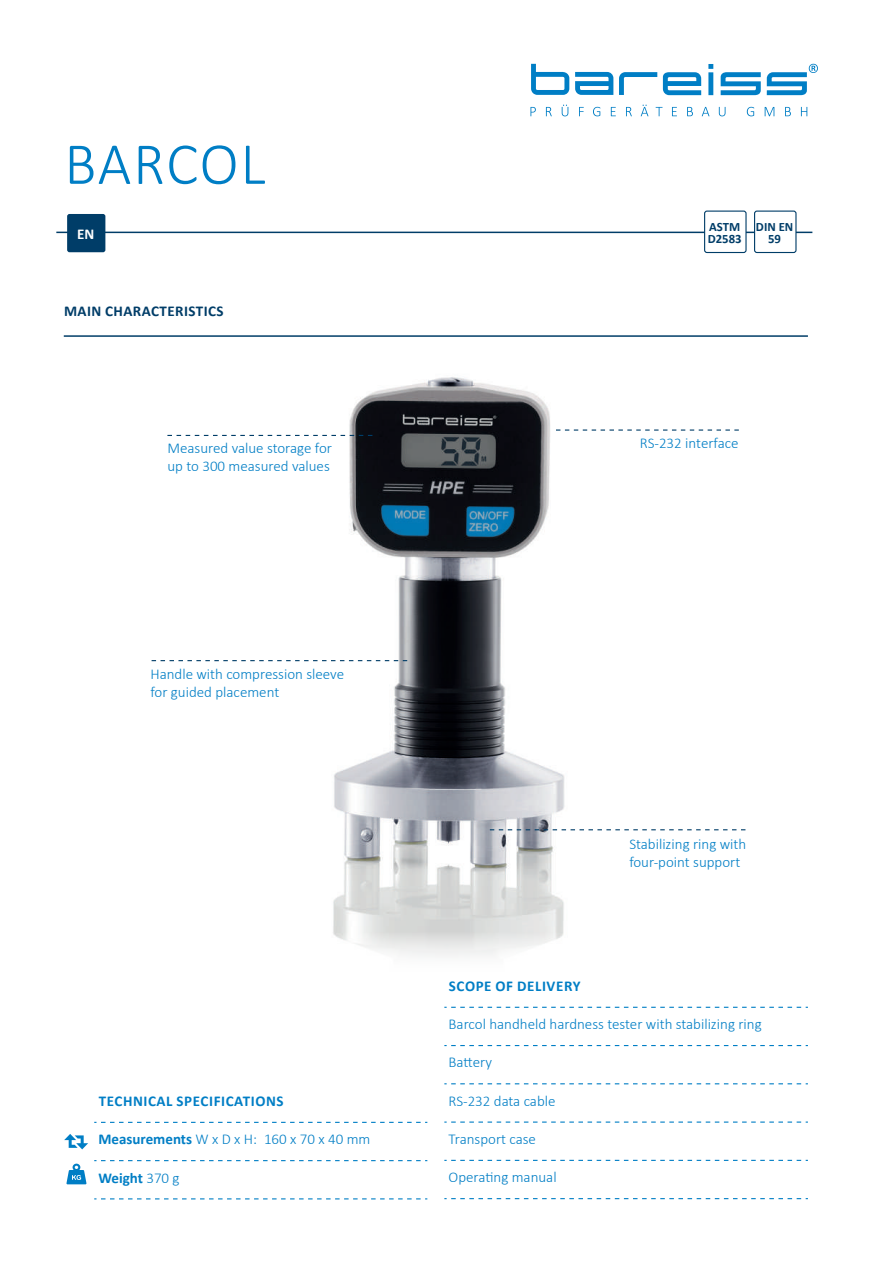
<style>
.page{position:relative;width:893px;height:1263px;background:#fff}
.page>*{position:absolute;margin:0;border:0;box-sizing:border-box;transform-origin:0 0}
.t1{font:300 60px "Calibri";letter-spacing:.02em;color:#007ec5}
.t2{font:300 15px/18px "Calibri";color:#007ec5}
.t3{font:700 15px "Calibri";letter-spacing:.04em;color:#007ec5}
.t4{font:700 15px "Calibri";letter-spacing:.03em;color:#003d68}
.t5{font:700 15px "Calibri";color:#fff}
.t6{font:700 12.75px/12px "Calibri";color:#003d68}
.s1{font-weight:700}
.s2{font-weight:300}
</style>
<div class="page">
<img style="left:195px;top:377px;width:515px;height:579px">
<svg style="left:444px;top:1007px;width:364px;height:1px"></svg>
<svg style="left:444px;top:1045px;width:364px;height:1px"></svg>
<svg style="left:444px;top:1083px;width:364px;height:1px"></svg>
<svg style="left:444px;top:1121px;width:364px;height:2px"></svg>
<svg style="left:444px;top:1160px;width:364px;height:1px"></svg>
<svg style="left:444px;top:1198px;width:364px;height:1px"></svg>
<svg style="left:94px;top:1122px;width:333px;height:1px"></svg>
<svg style="left:94px;top:1160px;width:333px;height:1px"></svg>
<svg style="left:94px;top:1198px;width:333px;height:1px"></svg>
<svg style="left:64px;top:1134px;width:24px;height:15px"></svg>
<svg style="left:66px;top:1163px;width:20px;height:21px"></svg>
<hr style="left:64px;top:335px;width:744px;height:2px;background:#003d68">
<svg style="left:490px;top:829px;width:255px;height:1px"></svg>
<svg style="left:556px;top:429px;width:183px;height:2px"></svg>
<svg style="left:167px;top:435px;width:205px;height:1px"></svg>
<svg style="left:152px;top:660px;width:255px;height:1px"></svg>
<hr style="left:56px;top:232px;width:756px;height:1px;background:#003d68">
<div style="left:67px;top:214px;width:38px;height:38px;background:#003d68;border-radius:2px"></div>
<svg style="left:575px;top:72px;width:38px;height:23px"></svg>
<svg style="left:531px;top:64px;width:38px;height:31px"></svg>
<svg style="left:721px;top:72px;width:40px;height:23px"></svg>
<svg style="left:663px;top:72px;width:38px;height:23px"></svg>
<svg style="left:619px;top:72px;width:38px;height:23px"></svg>
<svg style="left:708px;top:64px;width:5px;height:31px"></svg>
<svg style="left:767px;top:64px;width:51px;height:31px"></svg>
<svg style="left:530px;top:107px;width:6px;height:9px"></svg>
<svg style="left:546px;top:107px;width:6px;height:9px"></svg>
<svg style="left:562px;top:105px;width:6px;height:11px"></svg>
<svg style="left:579px;top:107px;width:5px;height:9px"></svg>
<svg style="left:593px;top:107px;width:7px;height:9px"></svg>
<svg style="left:611px;top:107px;width:5px;height:9px"></svg>
<svg style="left:626px;top:107px;width:6px;height:9px"></svg>
<svg style="left:641px;top:105px;width:7px;height:11px"></svg>
<svg style="left:656px;top:107px;width:6px;height:9px"></svg>
<svg style="left:672px;top:107px;width:5px;height:9px"></svg>
<svg style="left:687px;top:107px;width:6px;height:9px"></svg>
<svg style="left:702px;top:107px;width:7px;height:9px"></svg>
<svg style="left:719px;top:107px;width:6px;height:9px"></svg>
<svg style="left:747px;top:107px;width:7px;height:9px"></svg>
<svg style="left:765px;top:107px;width:9px;height:9px"></svg>
<svg style="left:785px;top:107px;width:6px;height:9px"></svg>
<svg style="left:801px;top:107px;width:6px;height:9px"></svg>
<div style="left:705px;top:211px;width:41px;height:41px;background:#fff;border-radius:2px"></div>
<div style="left:704px;top:211px;width:43px;height:42px;border:1px solid #003d68;border-radius:2px"></div>
<div style="left:755px;top:211px;width:41px;height:41px;background:#fff;border-radius:2px"></div>
<div style="left:754px;top:211px;width:42px;height:42px;border:1px solid #003d68;border-radius:2px"></div>
<h1 class="t1" style="left:64px;top:127px;width:203px">BARCOL</h1>
<p class="t5" style="left:77px;top:224px;width:19px">EN</p>
<p class="t6" style="left:708px;top:220px;width:35px">ASTM<br>D2583</p>
<p class="t6" style="left:756px;top:220px;width:39px;text-align:center">DIN EN<br>59</p>
<p class="t4" style="left:64px;top:302px;width:161px">MAIN CHARACTERISTICS</p>
<p class="t2" style="left:167px;top:439px;width:166px">Measured value storage for</p>
<p class="t2" style="left:167px;top:457px;width:164px">up to 300 measured values</p>
<p class="t2" style="left:150px;top:665px;width:195px">Handle with compression sleeve for guided placement</p>
<p class="t3" style="left:99px;top:1092px;width:186px">TECHNICAL SPECIFICATIONS</p>
<p class="t2" style="left:98px;top:1130px;width:273px"><span class="s1">Measurements</span> W x D x H: 160 x 70 x 40 mm</p>
<p class="t3" style="left:98px;top:1168px;width:83px">Weight <span class="s2">370 g</span></p>
<p class="t2" style="left:640px;top:434px;width:100px">RS-232 interface</p>
<p class="t2" style="left:629px;top:835px;width:119px">Stabilizing ring with four-point support</p>
<p class="t3" style="left:449px;top:976px;width:133px">SCOPE OF DELIVERY</p>
<p class="t2" style="left:449px;top:1015px;width:315px">Barcol handheld hardness tester with stabilizing ring</p>
<p class="t2" style="left:449px;top:1053px;width:45px">Battery</p>
<p class="t2" style="left:449px;top:1091px;width:108px">RS-232 data cable</p>
<p class="t2" style="left:449px;top:1130px;width:89px">Transport case</p>
<p class="t2" style="left:449px;top:1168px;width:110px">Operating manual</p>
</div>
